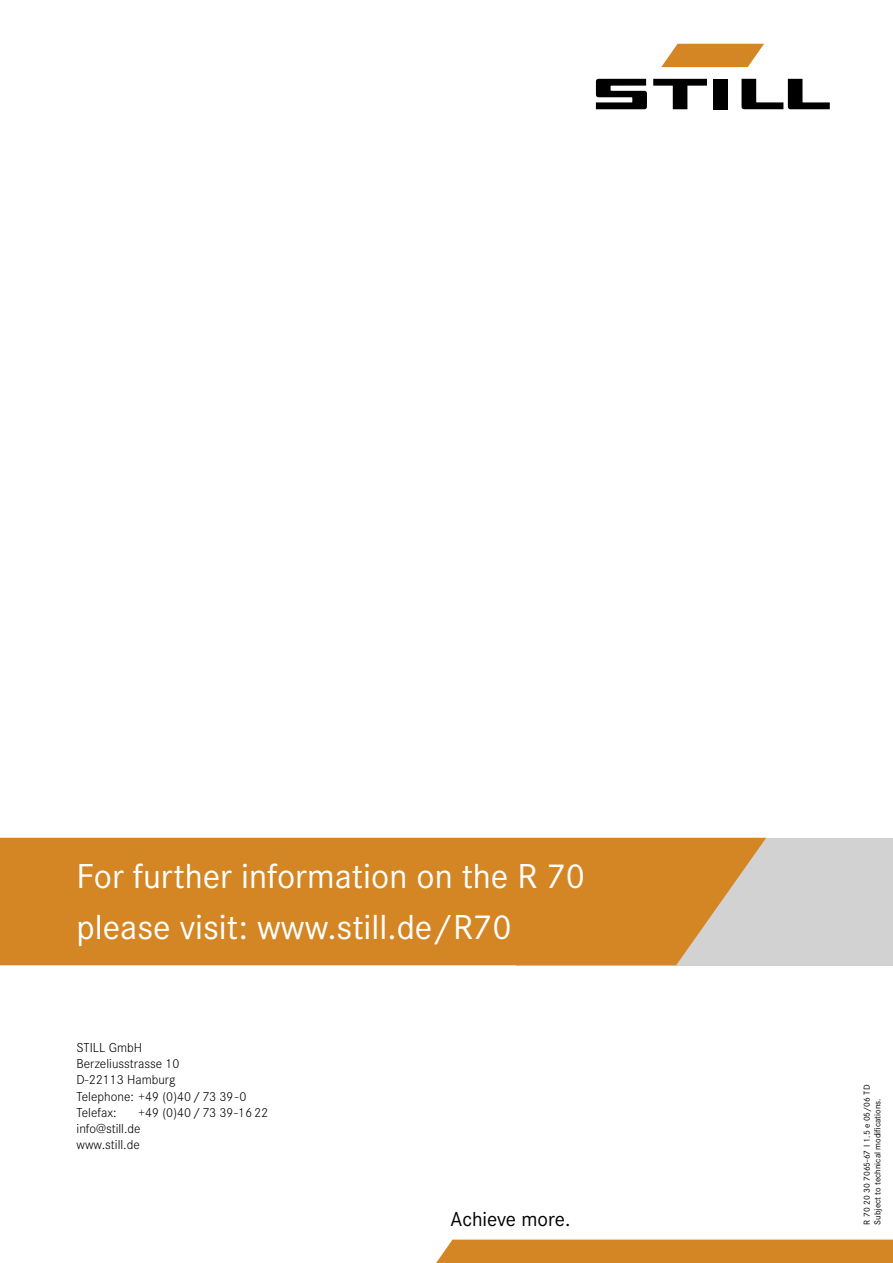
<style>
.page{position:relative;width:893px;height:1263px;background:#fff}
.page>*{position:absolute;margin:0;border:0;box-sizing:border-box;transform-origin:0 0}
.t1{font:36px/51px "Corporate S";color:#fff}
.t2{font:21px "Corporate S";color:#000}
.t3{font:300 13.5px/16.2px "Corporate S";color:#000}
.t4{font:9px/10.8px "Corporate S";color:#000}
</style>
<div class="page">
<div style="left:516px;top:838px;width:377px;height:127px;background:#d2d2d2"></div>
<div style="left:0;top:838px;width:766px;height:127px;background:#d48625"></div>
<div style="left:436px;top:1239px;width:457px;height:24px;background:#d48625"></div>
<svg style="left:653px;top:79px;width:54px;height:30px"></svg>
<div style="left:713px;top:79px;width:15px;height:30px;background:#000"></div>
<svg style="left:596px;top:79px;width:51px;height:30px"></svg>
<svg style="left:741px;top:79px;width:89px;height:30px"></svg>
<svg style="left:661px;top:44px;width:103px;height:23px;background:#da9947"></svg>
<h1 class="t1" style="left:77px;top:851px;width:510px">For further information on the R 70 please visit: www.still.de/R70</h1>
<p class="t3" style="left:77px;top:1039px;width:171px">STILL GmbH<br>Berzeliusstrasse 10<br>D-22113 Hamburg<br>Telephone: +49 (0)40 / 73 39-0<br>Telefax:</p>
<p class="t3" style="left:77px;top:1104px;width:193px;text-indent:62px">+49 (0)40 / 73 39-16 22 info@still.de<br>www.still.de</p>
<h2 class="t2" style="left:451px;top:1207px;width:121px">Achieve more.</h2>
<p class="t4" style="left:861px;top:1225px;width:141px;rotate:-90deg">R 70 20 30 7065-67 I 1.5 e 05/06 TD<br>Subject to technical modifications.</p>
</div>
